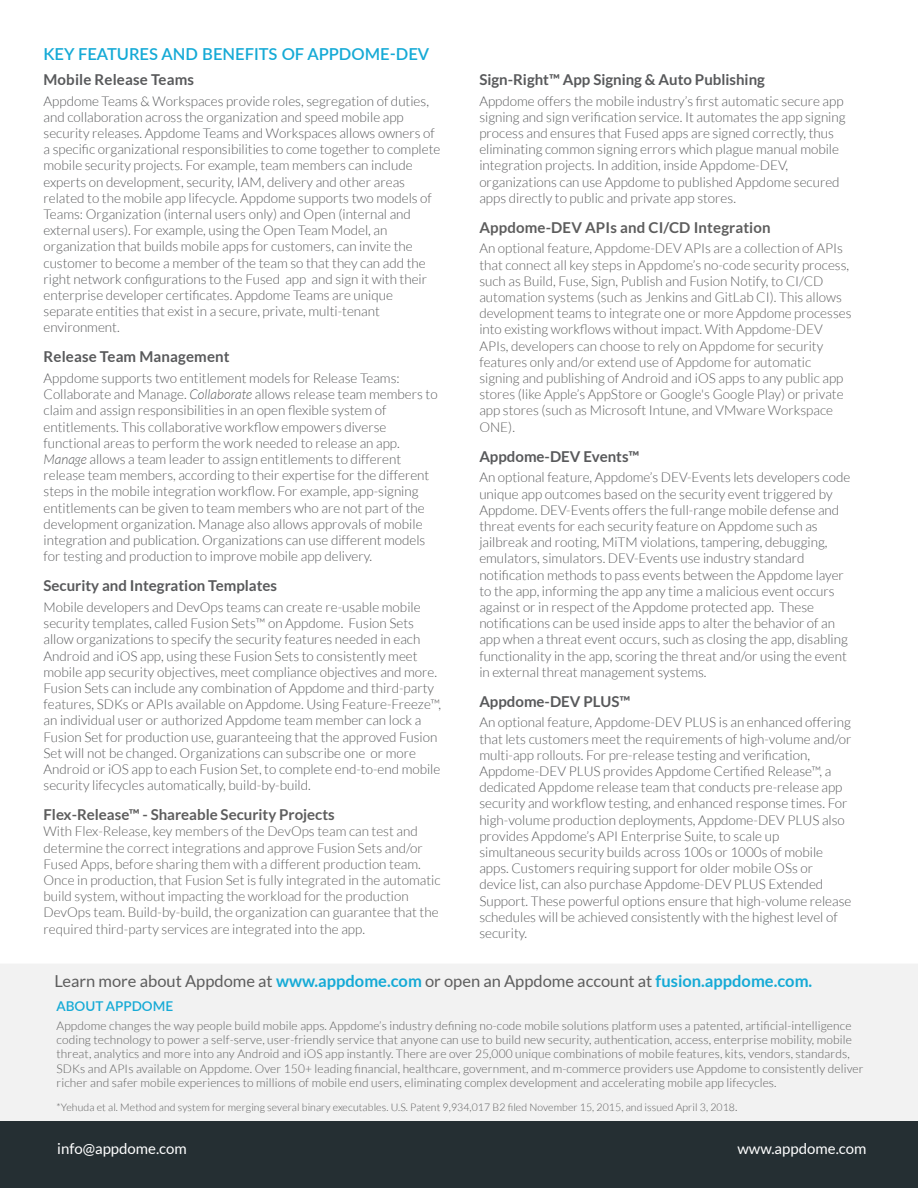
<style>
.page{position:relative;width:918px;height:1188px;background:#fff}
.page>*{position:absolute;margin:0;border:0;box-sizing:border-box;transform-origin:0 0}
.t1{font:16.5px "Lato";color:#5d5d5d}
.t2{font:600 16.5px "Lato";color:#15aad6}
.t3{font:700 15px "Lato";color:#58595b}
.t4{font:700 15px "Lato";color:#5d5d5d}
.t5{font:15px "Lato";color:#fff}
.t6{font:300 13.5px/16.2px "Lato";color:#58595b}
.t7{font:300 13.5px/16.2px "Lato";color:#5d5d5d}
.t8{font:600 13.5px "Lato";color:#15aad6}
.t9{font:300 12px/14.4px "Lato";letter-spacing:.01em;color:#5e5e5e}
.t10{font:300 10.5px "Lato";letter-spacing:.01em;color:#5d5d5d}
.s1{font-style:italic}
.s2{font-weight:700;color:#15aad6}
.s3{font-size:12px}
</style>
<div class="page">
<div style="left:0;top:964px;width:918px;height:158px;background:#f2f2f2"></div>
<div style="left:0;top:1122px;width:918px;height:66px;background:#252f33"></div>
<p class="t2" style="left:44px;top:42px;width:387px">KEY FEATURES AND BENEFITS OF APPDOME-DEV</p>
<p class="t3" style="left:44px;top:71px;width:152px">Mobile Release Teams</p>
<p class="t6" style="left:44px;top:93px;width:398px">Appdome Teams &amp; Workspaces provide roles, segregation of duties, and collaboration across the organization and speed mobile app security releases. Appdome Teams and Workspaces allows owners of a specific organizational responsibilities to come together to complete mobile security projects. For example, team members can include experts on development, security, IAM, delivery and other areas related to the mobile app lifecycle. Appdome supports two models of Teams: Organization (internal users only) and Open (internal and external users). For example, using the Open Team Model, an organization that builds mobile apps for customers, can invite the customer to become a member of the team so that they can add the right network configurations to the Fused app and sign it with their enterprise developer certificates. Appdome Teams are unique separate entities that exist in a secure, private, multi-tenant environment.</p>
<p class="t3" style="left:44px;top:348px;width:188px">Release Team Management</p>
<p class="t6" style="left:44px;top:370px;width:396px">Appdome supports two entitlement models for Release Teams:<br>Collaborate and Manage. <span class="s1">Collaborate</span> allows release team members to claim and assign responsibilities in an open flexible system of entitlements. This collaborative workflow empowers diverse functional areas to perform the work needed to release an app.<br><span class="s1">Manage</span> allows a team leader to assign entitlements to different release team members, according to their expertise for the different steps in the mobile integration workflow. For example, app-signing entitlements can be given to team members who are not part of the development organization. Manage also allows approvals of mobile integration and publication. Organizations can use different models for testing and production to improve mobile app delivery.</p>
<p class="t3" style="left:44px;top:577px;width:235px">Security and Integration Templates</p>
<p class="t6" style="left:44px;top:599px;width:399px">Mobile developers and DevOps teams can create re-usable mobile security templates, called Fusion Sets™ on Appdome. Fusion Sets allow organizations to specify the security features needed in each Android and iOS app, using these Fusion Sets to consistently meet mobile app security objectives, meet compliance objectives and more.<br>Fusion Sets can include any combination of Appdome and third-party features, SDKs or APIs available on Appdome. Using Feature-Freeze™, an individual user or authorized Appdome team member can lock a Fusion Set for production use, guaranteeing that the approved Fusion Set will not be changed. Organizations can subscribe one or more Android or iOS app to each Fusion Set, to complete end-to-end mobile security lifecycles automatically, build-by-build.</p>
<p class="t4" style="left:44px;top:806px;width:293px">Flex-Release™ - Shareable Security Projects</p>
<p class="t7" style="left:44px;top:823px;width:398px">With Flex-Release, key members of the DevOps team can test and determine the correct integrations and approve Fusion Sets and/or Fused Apps, before sharing them with a different production team.<br>Once in production, that Fusion Set is fully integrated in the automatic build system, without impacting the workload for the production DevOps team. Build-by-build, the organization can guarantee that the required third-party services are integrated into the app.</p>
<p class="t3" style="left:479px;top:71px;width:287px">Sign-Right™ App Signing &amp; Auto Publishing</p>
<p class="t6" style="left:479px;top:93px;width:368px">Appdome offers the mobile industry’s first automatic secure app signing and sign verification service. It automates the app signing process and ensures that Fused apps are signed correctly, thus eliminating common signing errors which plague manual mobile integration projects. In addition, inside Appdome-DEV, organizations can use Appdome to published Appdome secured apps directly to public and private app stores.</p>
<p class="t4" style="left:479px;top:219px;width:293px">Appdome-DEV APIs and CI/CD Integration</p>
<p class="t7" style="left:479px;top:241px;width:374px">An optional feature, Appdome-DEV APIs are a collection of APIs that connect all key steps in Appdome’s no-code security process, such as Build, Fuse, Sign, Publish and Fusion Notify, to CI/CD automation systems (such as Jenkins and GitLab CI). This allows development teams to integrate one or more Appdome processes into existing workflows without impact. With Appdome-DEV APIs, developers can choose to rely on Appdome for security features only and/or extend use of Appdome for automatic signing and publishing of Android and iOS apps to any public app stores (like Apple’s AppStore or Google's Google Play) or private app stores (such as Microsoft Intune, and VMware Workspace ONE).</p>
<p class="t3" style="left:479px;top:448px;width:162px">Appdome-DEV Events™</p>
<p class="t6" style="left:479px;top:469px;width:373px">An optional feature, Appdome’s DEV-Events lets developers code unique app outcomes based on the security event triggered by Appdome. DEV-Events offers the full-range mobile defense and threat events for each security feature on Appdome such as jailbreak and rooting, MiTM violations, tampering, debugging, emulators, simulators. DEV-Events use industry standard notification methods to pass events between the Appdome layer to the app, informing the app any time a malicious event occurs against or in respect of the Appdome protected app. These notifications can be used inside apps to alter the behavior of an app when a threat event occurs, such as closing the app, disabling functionality in the app, scoring the threat and/or using the event in external threat management systems.</p>
<p class="t3" style="left:479px;top:693px;width:153px">Appdome-DEV PLUS™</p>
<p class="t6" style="left:479px;top:715px;width:374px">An optional feature, Appdome-DEV PLUS is an enhanced offering that lets customers meet the requirements of high-volume and/or multi-app rollouts. For pre-release testing and verification, Appdome-DEV PLUS provides Appdome Certified Release™, a dedicated Appdome release team that conducts pre-release app security and workflow testing, and enhanced response times. For high-volume production deployments, Appdome-DEV PLUS also provides Appdome’s API Enterprise Suite, to scale up simultaneous security builds across 100s or 1000s of mobile apps. Customers requiring support for older mobile OSs or device list, can also purchase Appdome-DEV PLUS Extended Support. These powerful options ensure that high-volume release schedules will be achieved consistently with the highest level of security.</p>
<p class="t1" style="left:54px;top:972px;width:759px">Learn more about Appdome at <span class="s2">www.appdome.com</span> or open an Appdome account at <span class="s2">fusion.appdome.com.</span></p>
<p class="t8" style="left:57px;top:996px;width:118px">ABOUT APPDOME</p>
<p class="t9" style="left:57px;top:1018px;width:809px">Appdome changes the way people build mobile apps. Appdome’s industry defining no-code mobile solutions platform uses a patented, artificial-intelligence coding technology to power a self-serve, user-friendly service that anyone can use to build new security, authentication, access, enterprise mobility, mobile threat, analytics and more into any Android and iOS app instantly. There are over 25,000 unique combinations of mobile features, kits, vendors, standards, SDKs and APIs available on Appdome. Over 150+ leading financial, healthcare, government, and m-commerce providers use Appdome to consistently deliver richer and safer mobile experiences to millions of mobile end users, eliminating complex development and accelerating mobile app lifecycles.</p>
<p class="t10" style="left:57px;top:1101px;width:683px">*Yehuda et al. Method and system for merging several binary executables. U.S. Patent 9,934,017 B2 filed November 15, 2015, and issued April 3, 2018<span class="s3">.</span></p>
<p class="t5" style="left:57px;top:1140px;width:131px">info@appdome.com</p>
<p class="t5" style="left:737px;top:1140px;width:131px">www.appdome.com</p>
</div>
